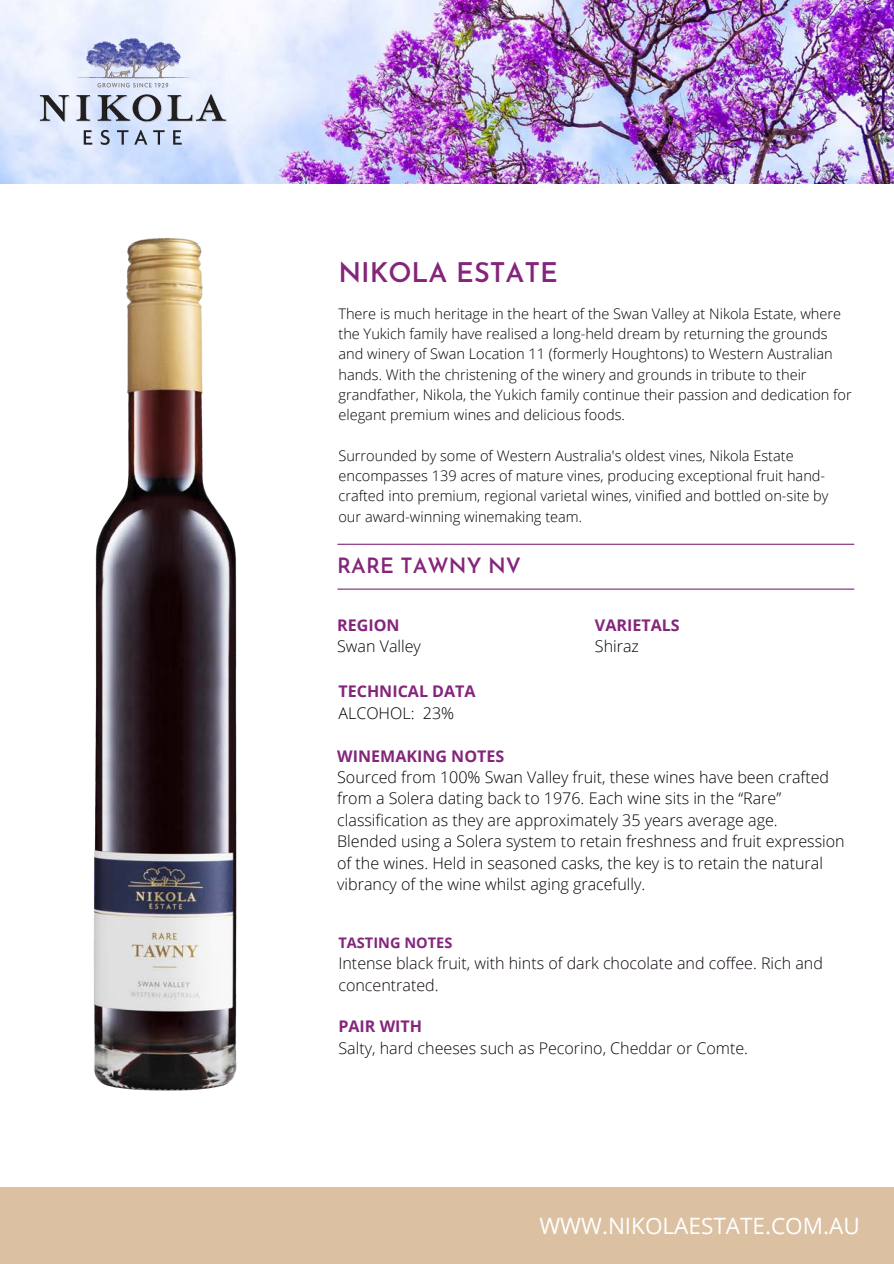
<style>
.page{position:relative;width:894px;height:1264px;background:#fff}
.page>*{position:absolute;margin:0;border:0;box-sizing:border-box;transform-origin:0 0}
.t1{font:600 27px "Josefin Sans";color:#84257b}
.t2{font:22.5px "Open Sans";color:#fff}
.t3{font:600 21px "Josefin Sans";color:#84257b}
.t4{font:300 16.05px/21.5px "Open Sans";color:#000}
.t5{font:300 16.05px/21.5px "Open Sans";color:#0d030e}
.t6{font:700 16.05px "Open Sans";color:#84257b}
.t7{font:300 14.55px/20.2px "Open Sans";color:#000}
.t8{font:700 14.55px "Open Sans";color:#84257b}
</style>
<div class="page">
<img style="left:0;top:0;width:893px;height:184px">
<img style="left:36px;top:33px;width:194px;height:117px">
<div style="left:0;top:1186px;width:893px;height:77px;background:#dbc1a2"></div>
<hr style="left:338px;top:543px;width:515px;height:2px;background:#84257b">
<hr style="left:338px;top:588px;width:515px;height:1px;background:#84257b">
<img style="left:0;top:183px;width:356px;height:908px">
<p class="t1" style="left:338px;top:262px;width:221px">NIKOLA ESTATE</p>
<p class="t7" style="left:338px;top:303px;width:514px">There is much heritage in the heart of the Swan Valley at Nikola Estate, where the Yukich family have realised a long-held dream by returning the grounds and winery of Swan Location 11 (formerly Houghtons) to Western Australian hands. With the christening of the winery and grounds in tribute to their grandfather, Nikola, the Yukich family continue their passion and dedication for elegant premium wines and delicious foods.</p>
<p class="t7" style="left:338px;top:445px;width:491px">Surrounded by some of Western Australia's oldest vines, Nikola Estate encompasses 139 acres of mature vines, producing exceptional fruit hand&shy;crafted into premium, regional varietal wines, vinified and bottled on-site by our award-winning winemaking team.</p>
<p class="t3" style="left:337px;top:557px;width:185px">RARE TAWNY NV</p>
<p class="t6" style="left:337px;top:613px;width:64px">REGION</p>
<p class="t4" style="left:337px;top:635px;width:85px">Swan Valley</p>
<p class="t6" style="left:338px;top:680px;width:139px">TECHNICAL DATA</p>
<p class="t4" style="left:338px;top:701px;width:117px">ALCOHOL: 23%</p>
<p class="t6" style="left:594px;top:613px;width:86px">VARIETALS</p>
<p class="t4" style="left:594px;top:635px;width:45px">Shiraz</p>
<p class="t6" style="left:337px;top:744px;width:169px">WINEMAKING NOTES</p>
<p class="t4" style="left:337px;top:766px;width:493px">Sourced from 100% Swan Valley fruit, these wines have been crafted from a Solera dating back to 1976. Each wine sits in the “Rare” classification as they are approximately 35 years average age.</p>
<p class="t4" style="left:337px;top:830px;width:509px">Blended using a Solera system to retain freshness and fruit expression of the wines. Held in seasoned casks, the key is to retain the natural vibrancy of the wine whilst aging gracefully.</p>
<p class="t8" style="left:338px;top:932px;width:115px">TASTING NOTES</p>
<p class="t5" style="left:338px;top:952px;width:486px">Intense black fruit, with hints of dark chocolate and coffee. Rich and concentrated.</p>
<p class="t6" style="left:338px;top:1015px;width:85px">PAIR WITH</p>
<p class="t5" style="left:338px;top:1036px;width:411px">Salty, hard cheeses such as Pecorino, Cheddar or Comte.</p>
<p class="t2" style="left:539px;top:1209px;width:322px">WWW.NIKOLAESTATE.COM.AU</p>
</div>
